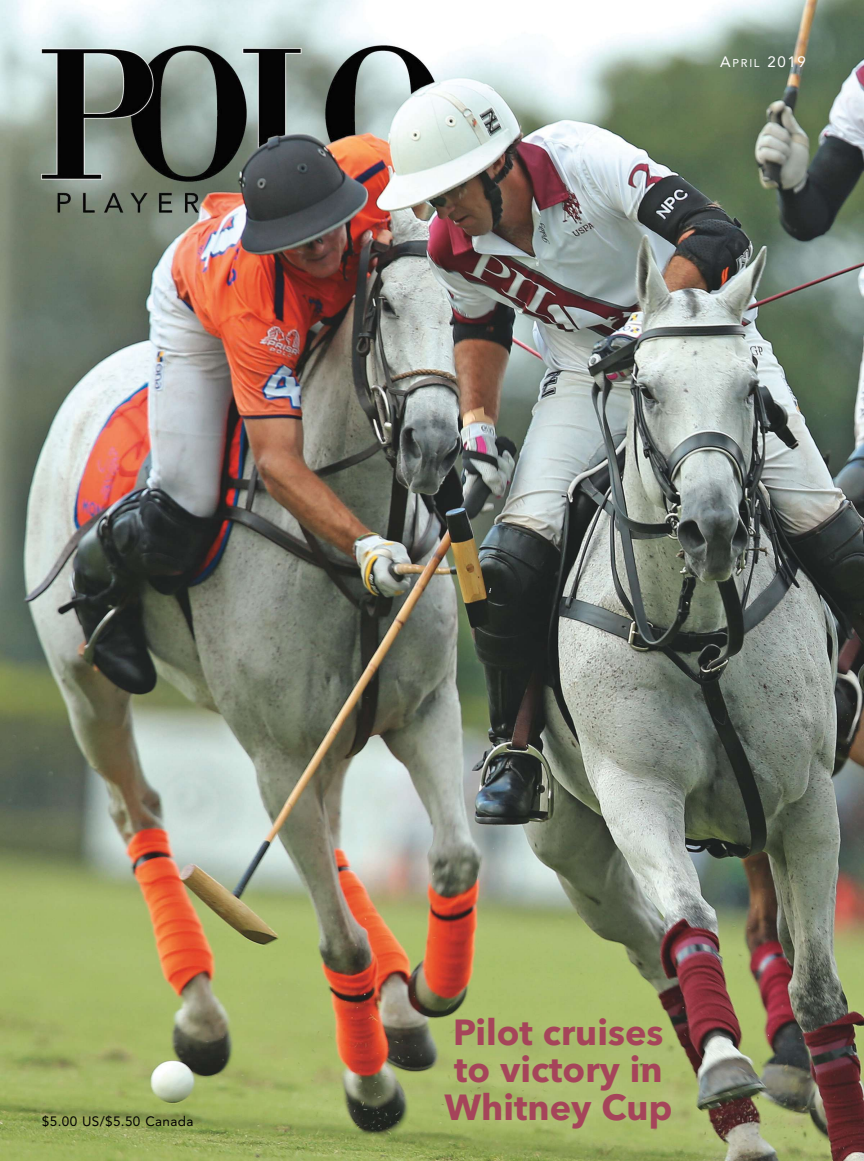
<style>
.page{position:relative;width:864px;height:1161px;background:#fff}
.page>*{position:absolute;margin:0;border:0;box-sizing:border-box;transform-origin:0 0}
.t1{font:700 36px/37.5px "Avenir Next";color:#a5445a}
.t2{font:15px "Avenir";color:#fff}
.t3{font:13.5px "Avenir";letter-spacing:.03em;color:#000}
.s1{font-size:11.25px}
</style>
<div class="page">
<img style="left:0;top:0;width:864px;height:1161px">
<p class="t2" style="left:720px;top:54px;width:87px">A<span class="s1">PRIL</span> 2019</p>
<p class="t3" style="left:42px;top:1114px;width:153px">$5.00 US/$5.50 Canada</p>
<p class="t1" style="left:444px;top:1014px;width:229px">Pilot cruises to victory in<br>Whitney Cup</p>
</div>
